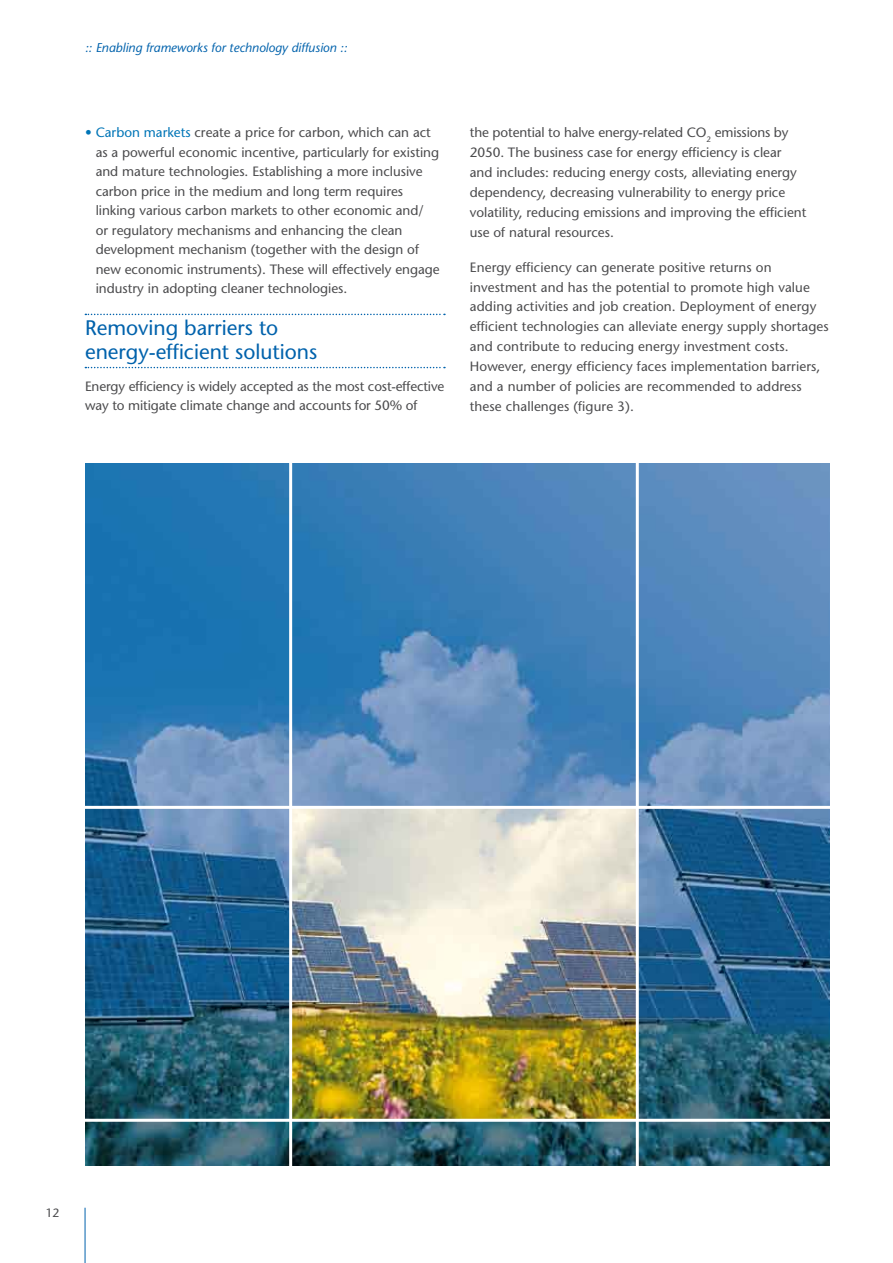
<style>
.page{position:relative;width:893px;height:1263px;background:#fff}
.page>*{position:absolute;margin:0;border:0;box-sizing:border-box;transform-origin:0 0}
.t1{font:500 21px/24px "Stone Sans Std";color:#0062ac}
.t2{font:500 13.5px/19.8px "Stone Sans Std";color:#4b4b4d}
.t3{font:italic 500 12.75px "Stone Sans Std";color:#0062ac}
.t4{font:500 12px "Stone Sans Std";color:#4b4b4d}
.s1{color:#0075b7}
</style>
<div class="page">
<img style="left:85px;top:464px;width:744px;height:701px">
<img style="left:292px;top:809px;width:344px;height:310px">
<hr style="left:85px;top:1208px;width:1px;height:55px;background:#0062ac">
<hr style="left:81px;top:806px;width:752px;height:3px;background:#fff">
<hr style="left:81px;top:1119px;width:752px;height:3px;background:#fff">
<hr style="left:289px;top:460px;width:3px;height:711px;background:#fff">
<hr style="left:636px;top:460px;width:3px;height:707px;background:#fff">
<svg style="left:85px;top:314px;width:360px;height:1px"></svg>
<svg style="left:85px;top:367px;width:360px;height:1px"></svg>
<p class="t3" style="left:85px;top:40px;width:264px">:: Enabling frameworks for technology diffusion ::</p>
<p class="t2" style="left:96px;top:123px;width:346px;text-indent:-11px"><span class="s1">• Carbon markets</span> create a price for carbon, which can act as a powerful economic incentive, particularly for existing and mature technologies. Establishing a more inclusive carbon price in the medium and long term requires linking various carbon markets to other economic and/<br>or regulatory mechanisms and enhancing the clean development mechanism (together with the design of new economic instruments). These will effectively engage industry in adopting cleaner technologies.</p>
<h1 class="t1" style="left:85px;top:315px;width:234px">Removing barriers to energy-efficient solutions</h1>
<p class="t2" style="left:85px;top:376px;width:361px">Energy efficiency is widely accepted as the most cost-effective way to mitigate climate change and accounts for 50% of</p>
<p class="t2" style="left:470px;top:123px;width:338px">the potential to halve energy-related CO<sub>2</sub> emissions by 2050. The business case for energy efficiency is clear and includes: reducing energy costs, alleviating energy dependency, decreasing vulnerability to energy price volatility, reducing emissions and improving the efficient use of natural resources.</p>
<p class="t2" style="left:470px;top:257px;width:360px">Energy efficiency can generate positive returns on investment and has the potential to promote high value adding activities and job creation. Deployment of energy efficient technologies can alleviate energy supply shortages and contribute to reducing energy investment costs.<br>However, energy efficiency faces implementation barriers, and a number of policies are recommended to address these challenges (figure 3).</p>
<p class="t4" style="left:46px;top:1205px;width:15px">12</p>
</div>
